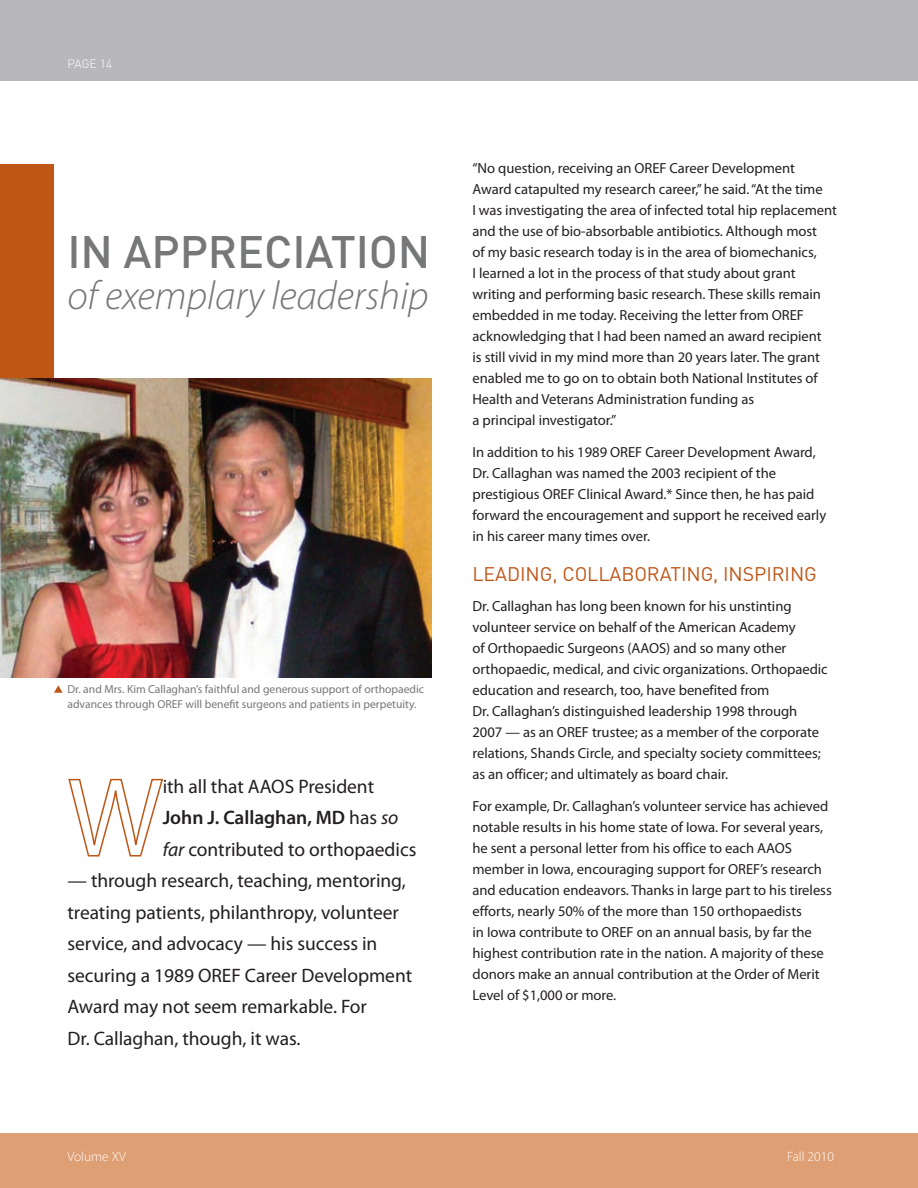
<style>
.page{position:relative;width:918px;height:1188px;background:#fff}
.page>*{position:absolute;margin:0;border:0;box-sizing:border-box;transform-origin:0 0}
.t1{font:500 45px "DIN";letter-spacing:-.005em;color:#767778}
.t2{font:italic 300 40.5px "Myriad Pro";letter-spacing:-.005em;color:#767778}
.t3{font:19.5px/31.5px "Myriad Pro";letter-spacing:-.005em;color:#231f20}
.t4{font:19.5px "DIN";letter-spacing:-.005em;color:#be5616}
.t5{font:14.7px/21px "Myriad Pro";letter-spacing:-.005em;color:#231f20}
.t6{font:300 13.5px "Myriad Pro";color:#fff}
.t7{font:300 12px "DIN";color:#fff}
.t8{font:11.7px/15px "Myriad Pro";color:#767778}
.s1{font-weight:600}
.s2{font-style:italic}
</style>
<div class="page">
<div style="left:0;top:1134px;width:918px;height:54px;background:#de9f74"></div>
<svg style="left:68px;top:778px;width:95px;height:79px"></svg>
<div style="left:0;top:165px;width:54px;height:483px;background:#be5616"></div>
<div style="left:0;top:0;width:918px;height:81px;background:#b8b8bb"></div>
<img style="left:0;top:378px;width:432px;height:300px">
<svg style="left:54px;top:685px;width:9px;height:8px"></svg>
<p class="t7" style="left:68px;top:56px;width:46px">page 14</p>
<h1 class="t1" style="left:68px;top:223px;width:330px">IN APPRECIATION</h1>
<h2 class="t2" style="left:68px;top:271px;width:363px">of exemplary leadership</h2>
<p class="t8" style="left:68px;top:681px;width:358px">Dr. and Mrs. Kim Callaghan’s faithful and generous support of orthopaedic advances through OREF will benefit surgeons and patients in perpetuity.</p>
<h3 class="t3" style="left:163px;top:770px;width:255px">ith all that AAOS President<br><span class="s1">John J. Callaghan, MD</span> has <span class="s2">so far</span> contributed to orthopaedics</h3>
<h3 class="t3" style="left:67px;top:865px;width:346px">— through research, teaching, mentoring, treating patients, philanthropy, volunteer service, and advocacy — his success in securing a 1989 OREF Career Development Award may not seem remarkable. For<br>Dr. Callaghan, though, it was.</h3>
<p class="t5" style="left:472px;top:157px;width:366px">“No question, receiving an OREF Career Development Award catapulted my research career,” he said. “At the time<br>I was investigating the area of infected total hip replacement and the use of bio-absorbable antibiotics. Although most<br>of my basic research today is in the area of biomechanics,<br>I learned a lot in the process of that study about grant writing and performing basic research. These skills remain embedded in me today. Receiving the letter from OREF acknowledging that I had been named an award recipient<br>is still vivid in my mind more than 20 years later. The grant enabled me to go on to obtain both National Institutes of Health and Veterans Administration funding as<br>a principal investigator.”</p>
<p class="t5" style="left:472px;top:441px;width:355px">In addition to his 1989 OREF Career Development Award, Dr. Callaghan was named the 2003 recipient of the prestigious OREF Clinical Award.* Since then, he has paid forward the encouragement and support he received early in his career many times over.</p>
<h3 class="t4" style="left:472px;top:562px;width:127px">LEADING, COLLAB</h3>
<h3 class="t4" style="left:634px;top:562px;width:131px">ORATING, INSPIRING</h3>
<p class="t5" style="left:472px;top:596px;width:357px">Dr. Callaghan has long been known for his unstinting volunteer service on behalf of the American Academy<br>of Orthopaedic Surgeons (AAOS) and so many other orthopaedic, medical, and civic organizations. Orthopaedic education and research, too, have benefited from<br>Dr. Callaghan’s distinguished leadership 1998 through 2007 — as an OREF trustee; as a member of the corporate relations, Shands Circle, and specialty society committees; as an officer; and ultimately as board chair.</p>
<p class="t5" style="left:472px;top:795px;width:361px">For example, Dr. Callaghan’s volunteer service has achieved notable results in his home state of Iowa. For several years, he sent a personal letter from his office to each AAOS member in Iowa, encouraging support for OREF’s research and education endeavors. Thanks in large part to his tireless efforts, nearly 50% of the more than 150 orthopaedists<br>in Iowa contribute to OREF on an annual basis, by far the highest contribution rate in the nation. A majority of these donors make an annual contribution at the Order of Merit Level of $1,000 or more.</p>
<p class="t6" style="left:68px;top:1148px;width:60px">Volume XV</p>
<p class="t6" style="left:787px;top:1148px;width:48px">Fall 2010</p>
</div>
